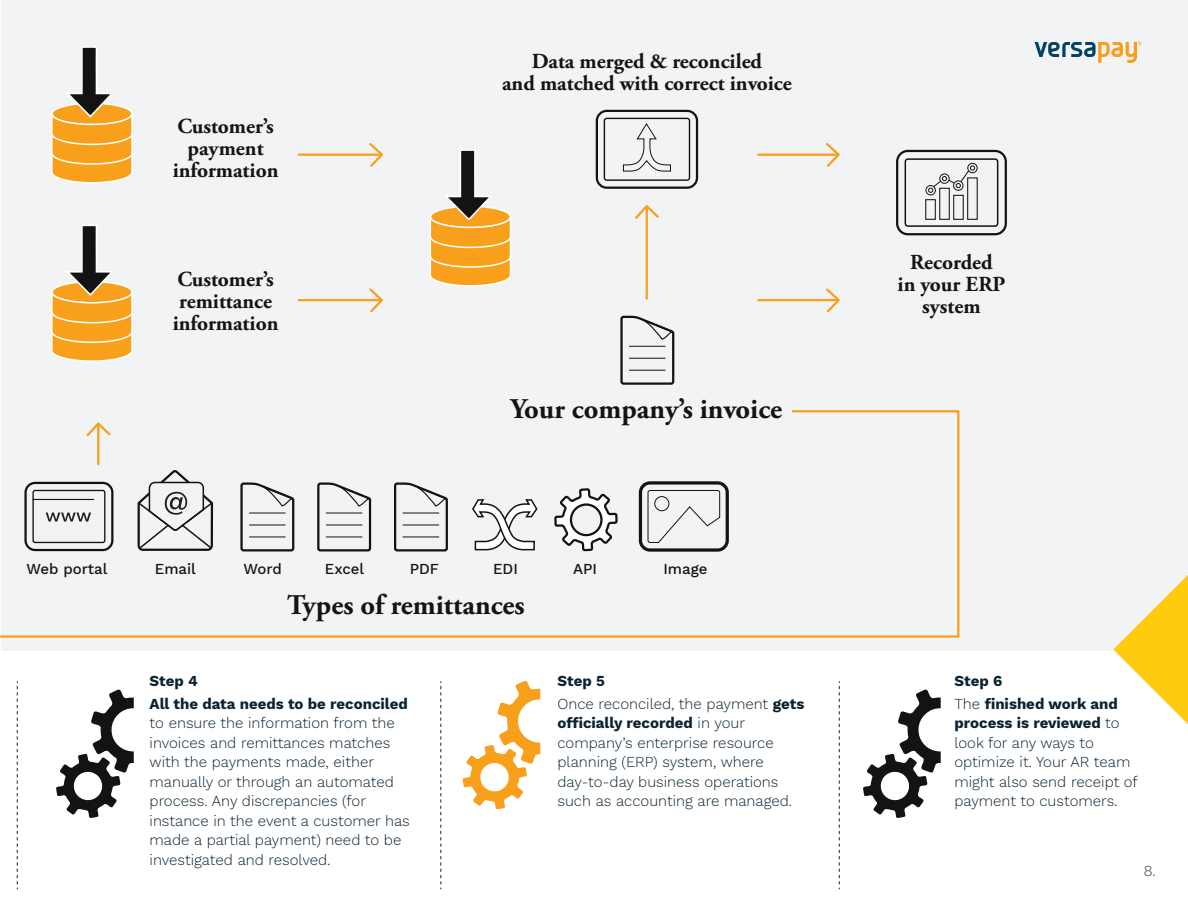
<style>
.page{position:relative;width:1188px;height:918px;background:#fff}
.page>*{position:absolute;margin:0;border:0;box-sizing:border-box;transform-origin:0 0}
.t1{font:700 28.5px "Adobe Garamond Pro";color:#151414}
.t2{font:700 21.45px/22.2px "Adobe Garamond Pro";color:#151414;text-align:center}
.t3{font:300 15px/19.5px "Work Sans";color:#0a2232}
.t4{font:700 15px/22.5px "Work Sans";color:#0a2232}
.t5{font:500 15px "Work Sans";color:#151414}
.t6{font:300 15px "Work Sans";color:#676666}
.s1{font-weight:700}
.s2{font-weight:300}
</style>
<div class="page">
<div style="left:1px;top:1px;width:1186px;height:650px;background:#f2f3f4"></div>
<svg style="left:462px;top:680px;width:78px;height:130px"></svg>
<svg style="left:863px;top:689px;width:78px;height:129px"></svg>
<svg style="left:56px;top:689px;width:78px;height:129px"></svg>
<svg style="left:1035px;top:41px;width:107px;height:22px"></svg>
<div style="left:596px;top:110px;width:102px;height:79px;border:2px solid #141313;border-radius:10px"></div>
<div style="left:604px;top:118px;width:86px;height:63px;border:1px solid #141313;border-radius:2px"></div>
<svg style="left:623px;top:123px;width:48px;height:49px"></svg>
<div style="left:896px;top:150px;width:111px;height:85px;border:2px solid #141313;border-radius:11px"></div>
<div style="left:905px;top:158px;width:93px;height:69px;border:2px solid #141313;border-radius:3px"></div>
<div style="left:925px;top:199px;width:11px;height:21px;border:1px solid #141313"></div>
<div style="left:939px;top:188px;width:11px;height:32px;border:1px solid #141313"></div>
<div style="left:953px;top:195px;width:11px;height:25px;border:1px solid #141313"></div>
<div style="left:967px;top:177px;width:11px;height:43px;border:1px solid #141313"></div>
<div style="left:926px;top:185px;width:10px;height:10px;border:1px solid #141313;border-radius:50%"></div>
<div style="left:967px;top:163px;width:11px;height:10px;border:1px solid #141313;border-radius:50%"></div>
<svg style="left:928px;top:166px;width:47px;height:27px"></svg>
<hr style="left:646px;top:207px;width:2px;height:92px;background:#f8a01c">
<svg style="left:635px;top:205px;width:24px;height:16px"></svg>
<svg style="left:0;top:410px;width:960px;height:228px"></svg>
<hr style="left:299px;top:299px;width:82px;height:2px;background:#f8a01c">
<svg style="left:367px;top:288px;width:16px;height:25px"></svg>
<hr style="left:299px;top:154px;width:82px;height:2px;background:#f8a01c">
<svg style="left:367px;top:143px;width:16px;height:24px"></svg>
<hr style="left:758px;top:299px;width:79px;height:2px;background:#f8a01c">
<svg style="left:824px;top:288px;width:16px;height:25px"></svg>
<hr style="left:758px;top:154px;width:79px;height:2px;background:#f8a01c">
<svg style="left:824px;top:143px;width:16px;height:24px"></svg>
<svg style="left:441px;top:681px;width:1px;height:208px"></svg>
<svg style="left:17px;top:681px;width:1px;height:208px"></svg>
<svg style="left:839px;top:681px;width:1px;height:208px"></svg>
<svg style="left:620px;top:315px;width:55px;height:70px"></svg>
<hr style="left:629px;top:346px;width:37px;height:1px;background:#141313">
<hr style="left:629px;top:358px;width:37px;height:1px;background:#141313">
<hr style="left:629px;top:370px;width:37px;height:1px;background:#141313">
<div style="left:24px;top:482px;width:89px;height:69px;border:2px solid #141313;border-radius:10px"></div>
<div style="left:32px;top:490px;width:73px;height:53px;border:1px solid #141313;border-radius:2px"></div>
<svg style="left:471px;top:498px;width:67px;height:53px"></svg>
<div style="left:639px;top:481px;width:90px;height:71px;border:3px solid #141313;border-radius:10px"></div>
<svg style="left:647px;top:490px;width:73px;height:53px"></svg>
<div style="left:654px;top:496px;width:15px;height:15px;border:1px solid #141313;border-radius:50%"></div>
<svg style="left:553px;top:487px;width:66px;height:85px"></svg>
<svg style="left:239px;top:481px;width:56px;height:72px"></svg>
<hr style="left:249px;top:513px;width:37px;height:1px;background:#141313">
<hr style="left:249px;top:525px;width:37px;height:1px;background:#141313">
<hr style="left:249px;top:537px;width:37px;height:1px;background:#141313">
<svg style="left:316px;top:481px;width:56px;height:72px"></svg>
<hr style="left:326px;top:513px;width:36px;height:1px;background:#141313">
<hr style="left:326px;top:525px;width:36px;height:1px;background:#141313">
<hr style="left:326px;top:537px;width:36px;height:1px;background:#141313">
<svg style="left:393px;top:481px;width:56px;height:72px"></svg>
<hr style="left:403px;top:513px;width:36px;height:1px;background:#141313">
<hr style="left:403px;top:525px;width:36px;height:1px;background:#141313">
<hr style="left:403px;top:537px;width:36px;height:1px;background:#141313">
<hr style="left:33px;top:499px;width:61px;height:1px;background:#141313">
<svg style="left:46px;top:513px;width:45px;height:9px"></svg>
<svg style="left:136px;top:471px;width:79px;height:81px"></svg>
<svg style="left:1113px;top:574px;width:75px;height:150px"></svg>
<svg style="left:51px;top:47px;width:82px;height:136px"></svg>
<svg style="left:51px;top:225px;width:82px;height:137px"></svg>
<svg style="left:430px;top:150px;width:81px;height:136px"></svg>
<h2 class="t2" style="left:173px;top:115px;width:107px">Customer’s payment information</h2>
<h2 class="t2" style="left:173px;top:268px;width:107px">Customer’s remittance information</h2>
<h2 class="t2" style="left:502px;top:51px;width:291px">Data merged &amp; reconciled<br>and matched with correct invoice</h2>
<h1 class="t1" style="left:510px;top:392px;width:273px">Your company’s invoice</h1>
<p class="t5" style="left:27px;top:558px;width:82px">Web portal</p>
<p class="t5" style="left:155px;top:558px;width:43px">Email</p>
<p class="t5" style="left:244px;top:558px;width:40px">Word</p>
<p class="t5" style="left:325px;top:558px;width:41px">Excel</p>
<p class="t5" style="left:410px;top:558px;width:31px">PDF</p>
<p class="t5" style="left:493px;top:558px;width:26px">EDI</p>
<p class="t5" style="left:573px;top:558px;width:25px">API</p>
<p class="t5" style="left:663px;top:558px;width:46px">Image</p>
<h1 class="t1" style="left:287px;top:588px;width:239px">Types of remittances</h1>
<p class="t4" style="left:150px;top:669px;width:260px">Step 4<br>All the data needs to be reconciled</p>
<p class="t3" style="left:150px;top:713px;width:262px">to ensure the information from the invoices and remittances matches with the payments made, either manually or through an automated process. Any discrepancies (for instance in the event a customer has made a partial payment) need to be investigated and resolved.</p>
<p class="t3" style="left:558px;top:669px;width:248px;line-height:22.5px"><span class="s1">Step 5<br></span>Once reconciled, the payment <span class="s1">gets</span></p>
<p class="t3" style="left:558px;top:713px;width:236px"><span class="s1">officially recorded</span> in your company’s enterprise resource planning (ERP) system, where day-to-day business operations such as accounting are managed.</p>
<h2 class="t2" style="left:898px;top:251px;width:109px">Recorded<br>in your ERP system</h2>
<p class="t4" style="left:954px;top:669px;width:165px">Step 6<br><span class="s2">The</span> finished work and</p>
<p class="t3" style="left:954px;top:713px;width:185px"><span class="s1">process is reviewed</span> to look for any ways to optimize it. Your AR team might also send receipt of payment to customers.</p>
<p class="t6" style="left:1144px;top:859px;width:14px">8.</p>
</div>
